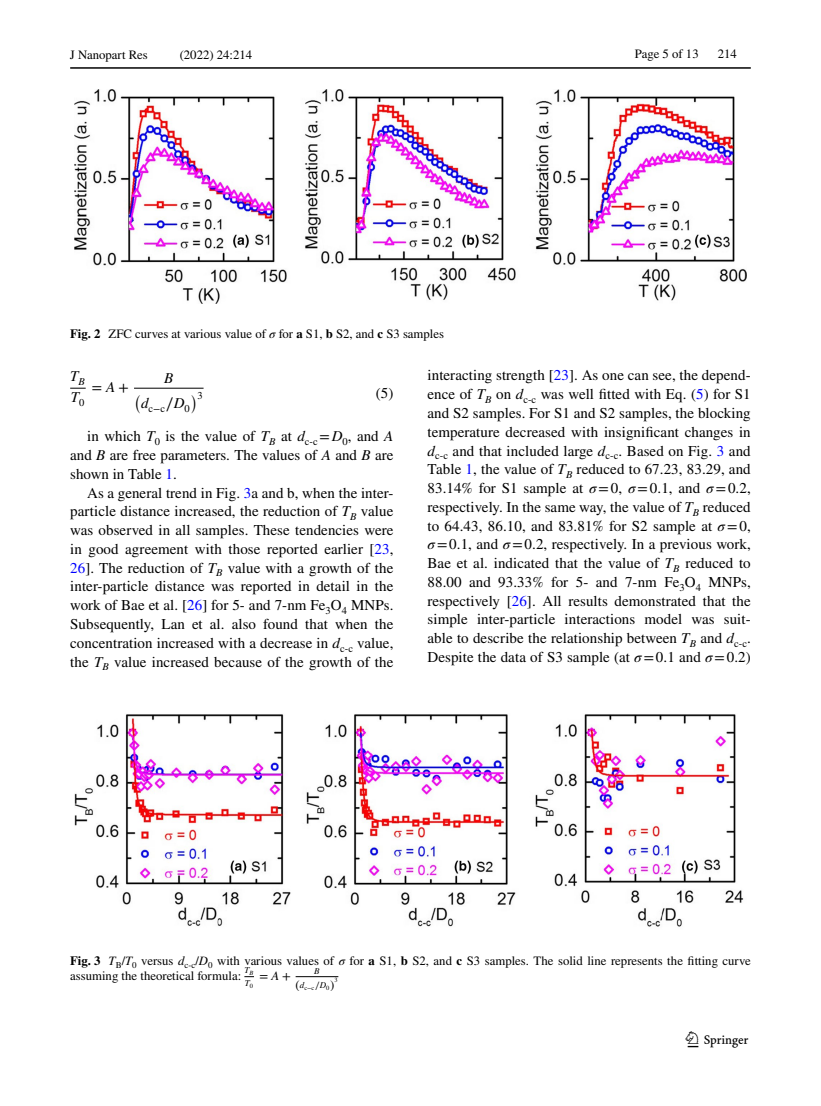
<style>
.page{position:relative;width:821px;height:1106px;background:#fff}
.page>*{position:absolute;margin:0;border:0;box-sizing:border-box;transform-origin:0 0}
.t1{font:22.5px "Springnew Regular 3";color:#000}
.t2{font:15px/18.8px "STIX";letter-spacing:.005em;color:#000;text-align:justify}
.t3{font:15px/21.5px "STIX General Italic 10";color:#000}
.t4{font:15px "STIX Math Regular 15";color:#000}
.t5{font:15px "STIX Math Extensions Regular 7";color:#000}
.t6{font:12.75px/15.3px "STIX";color:#000}
.t7{font:12.75px "STIX Math Regular 16";color:#000}
.t8{font:10.5px "STIX Math Regular 15";color:#000}
.t9{font:8.85px/12.8px "STIX General Italic 11";color:#000}
.t10{font:6.3px "STIX Math Regular 16";color:#000}
.t11{font:6.3px "STIX General Regular 15";color:#000}
.s1{font-weight:700}
.s2{font-style:italic}
.s3{font-family:"STIX General Italic 10"}
.s4{font-family:"STIX General Regular 14"}
.s5{color:#00f}
.s6{font-family:"STIX General Italic 11"}
.s7{font-family:"STIX General Regular 15"}
</style>
<div class="page">
<hr style="left:70px;top:67px;width:680px;height:2px;background:#000">
<svg style="left:70px;top:388px;width:16px;height:1px"></svg>
<hr style="left:134px;top:388px;width:69px;height:1px;background:#000">
<img style="left:74px;top:89px;width:672px;height:214px">
<img style="left:74px;top:714px;width:670px;height:213px">
<hr style="left:295px;top:976px;width:43px;height:1px;background:#000">
<p class="t6" style="left:70px;top:48px;width:79px">J Nanopart Res</p>
<p class="t6" style="left:180px;top:48px;width:74px">(2022) 24:214</p>
<p class="t6" style="left:70px;top:327px;width:375px"><span class="s1">Fig. 2</span> ZFC curves at various value of <span class="s2">σ</span> for <span class="s1">a</span> S1, <span class="s1">b</span> S2, and <span class="s1">c</span> S3 samples</p>
<p class="t6" style="left:635px;top:47px;width:65px">Page 5 of 13</p>
<p class="t6" style="left:718px;top:47px;width:21px">214</p>
<p class="t3" style="left:70px;top:367px;width:16px">T<sub>B<br></sub>T<sub>0</sub></p>
<p class="t4" style="left:92px;top:381px;width:39px">=<span class="s3">A</span>+</p>
<p class="t3" style="left:164px;top:369px;width:11px">B</p>
<p class="t5" style="left:134px;top:382px;width:9px">(</p>
<p class="t8" style="left:141px;top:404px;width:50px"><sup>d</sup>c−c<sup>∕</sup><sup>D</sup><span class="s4">0</span></p>
<p class="t5" style="left:190px;top:382px;width:14px">)<sub>3</sub></p>
<p class="t2" style="left:376px;top:384px;width:19px">(5)</p>
<p class="t2" style="left:70px;top:428px;width:325px;text-indent:17px">in which <span class="s2">T</span><sub>0</sub> is the value of <span class="s2">T</span><sub>B</sub> at <span class="s2">d</span><sub>c-c</sub> =<span class="s2">D</span><sub>0</sub>, and <span class="s2">A </span>and <span class="s2">B</span> are free parameters. The values of <span class="s2">A</span> and <span class="s2">B</span> are shown in Table <span class="s5">1</span>.</p>
<p class="t2" style="left:70px;top:484px;width:325px;text-indent:17px">As a general trend in Fig. <span class="s5">3</span>a and b, when the inter&shy;particle distance increased, the reduction of <span class="s2">T</span><sub>B</sub> value was observed in all samples. These tendencies were in good agreement with those reported earlier [<span class="s5">23</span>, <span class="s5">26</span>]. The reduction of <span class="s2">T</span><sub>B</sub> value with a growth of the inter-particle distance was reported in detail in the work of Bae et al. [<span class="s5">26</span>] for 5- and 7-nm Fe<sub>3</sub>O<sub>4</sub> MNPs.<br>Subsequently, Lan et al. also found that when the concentration increased with a decrease in <span class="s2">d</span><sub>c-c</sub> value, the <span class="s2">T</span><sub>B</sub> value increased because of the growth of the</p>
<p class="t2" style="left:427px;top:367px;width:325px">interacting strength [<span class="s5">23</span>]. As one can see, the depend&shy;ence of <span class="s2">T</span><sub>B</sub> on <span class="s2">d</span><sub>c-c</sub> was well fitted with Eq. (<span class="s5">5</span>) for S1 and S2 samples. For S1 and S2 samples, the blocking temperature decreased with insignificant changes in <span class="s2">d</span><sub>c-c</sub> and that included large <span class="s2">d</span><sub>c-c</sub>. Based on Fig. <span class="s5">3</span> and Table <span class="s5">1</span>, the value of <span class="s2">T</span><sub>B</sub> reduced to 67.23, 83.29, and 83.14% for S1 sample at <span class="s2">σ</span>=0, <span class="s2">σ</span>=0.1, and <span class="s2">σ</span>=0.2, respectively. In the same way, the value of <span class="s2">T</span><sub>B</sub> reduced to 64.43, 86.10, and 83.81% for S2 sample at <span class="s2">σ</span>=0, <span class="s2">σ</span>=0.1, and <span class="s2">σ</span>=0.2, respectively. In a previous work, Bae et al. indicated that the value of <span class="s2">T</span><sub>B</sub> reduced to 88.00 and 93.33% for 5- and 7-nm Fe<sub>3</sub>O<sub>4</sub> MNPs, respectively [<span class="s5">26</span>]. All results demonstrated that the simple inter-particle interactions model was suit&shy;able to describe the relationship between <span class="s2">T</span><sub>B</sub> and <span class="s2">d</span><sub>c-c</sub>.<br>Despite the data of S3 sample (at <span class="s2">σ</span>=0.1 and <span class="s2">σ</span>=0.2)</p>
<p class="t6" style="left:70px;top:953px;width:682px"><span class="s1">Fig. 3</span> <span class="s2">T</span><sub>B</sub>/<span class="s2">T</span><sub>0</sub> versus <span class="s2">d</span><sub>c-c</sub>/<span class="s2">D</span><sub>0</sub> with various values of <span class="s2">σ</span> for <span class="s1">a</span> S1, <span class="s1">b</span> S2, and <span class="s1">c</span> S3 samples. The solid line represents the fitting curve assuming the theoretical formula:</p>
<p class="t9" style="left:244px;top:963px;width:10px">T<sub>B<br></sub>T<sub>0</sub></p>
<p class="t7" style="left:259px;top:970px;width:33px">=<span class="s6">A</span>+</p>
<p class="t9" style="left:314px;top:964px;width:7px">B</p>
<p class="t10" style="left:295px;top:985px;width:40px"><sup>(</sup><sup>d</sup>c−c<sup>∕</sup><sup>D</sup><span class="s7">0</span><sup>)</sup></p>
<p class="t11" style="left:334px;top:976px;width:5px">3</p>
<h1 class="t1" style="left:687px;top:1031px;width:62px">1 3</h1>
</div>
